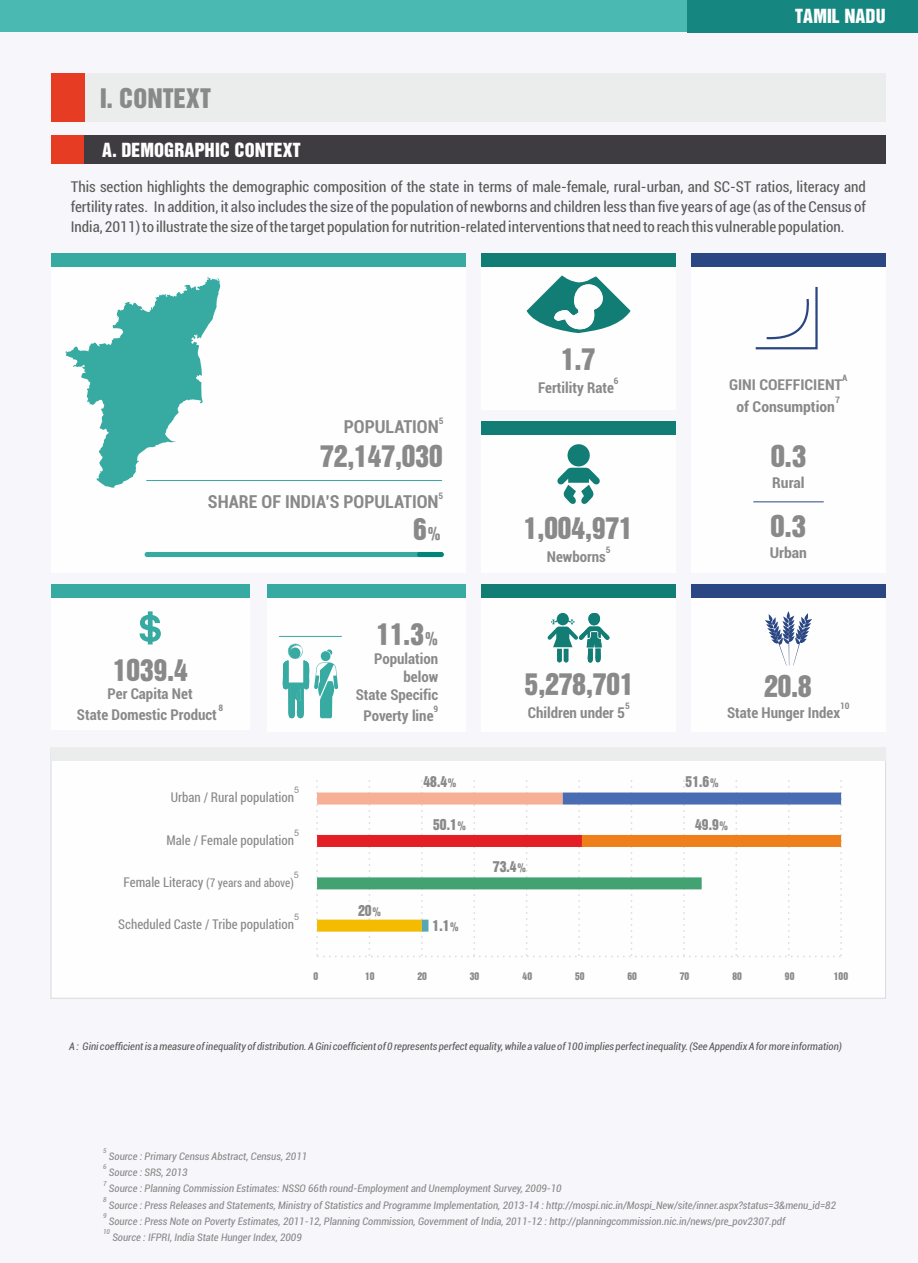
<style>
.page{position:relative;width:918px;height:1263px;background:#f7f7fb}
.page>*{position:absolute;margin:0;border:0;box-sizing:border-box;transform-origin:0 0}
.t1{font:30px "Helvetica Roman Semi B";color:#898989}
.t2{font:30px "Helvetica Roman Semi B";color:#898989;scale:1.05 1}
.t3{font:27px "Helvetica Roman Semi B";color:#898989}
.t4{font:19.5px "Helvetica Roman Semi B";color:#fefefe}
.t5{font:700 condensed 18px "Roboto";color:#898989}
.t6{font:condensed 15px/19.8px "Roboto";color:#5b5b5b;text-align:justify}
.t7{font:700 condensed 15px/18px "Roboto";color:#898989;text-align:right}
.t8{font:700 condensed 15px "Roboto";color:#898989;scale:1.05 1}
.t9{font:15px "Helvetica Roman Semi B";color:#898989}
.t10{font:13.5px "Roboto Condensed";color:#898989}
.t11{font:12px "Roboto Condensed";color:#898989}
.t12{font:italic condensed 10.5px "Roboto";color:#898989}
.t13{font:italic condensed 10.5px "Roboto";color:#5b5b5b}
.t14{font:10.5px "Helvetica Roman Semi B";color:#898989}
.t15{font:700 condensed 9px "Roboto";color:#898989}
.t16{font:9px "Arial";color:#898989}
.t17{font:700 condensed 9px "Roboto";color:#898989;scale:1.05 1}
.t18{font:italic condensed 6.75px "Roboto";color:#898989}
.s1{font-size:18px}
.s2{font-size:12px}
.s3{font-size:13.5px}
</style>
<div class="page">
<div style="left:0;top:0;width:918px;height:32px;background:#49b9b1"></div>
<div style="left:51px;top:254px;width:415px;height:318px;background:#fefefe"></div>
<div style="left:51px;top:254px;width:415px;height:13px;background:#37aaa1"></div>
<div style="left:51px;top:585px;width:198px;height:144px;background:#fefefe"></div>
<div style="left:51px;top:585px;width:198px;height:13px;background:#37aaa1"></div>
<hr style="left:146px;top:480px;width:296px;height:1px;background:#37aaa1">
<div style="left:145px;top:552px;width:299px;height:5px;background:#37aaa1;border-radius:3px"></div>
<div style="left:417px;top:552px;width:27px;height:5px;background:#00857b;border-radius:3px"></div>
<div style="left:482px;top:254px;width:194px;height:156px;background:#fefefe"></div>
<div style="left:482px;top:254px;width:194px;height:13px;background:#117d75"></div>
<div style="left:482px;top:587px;width:194px;height:145px;background:#fefefe"></div>
<div style="left:482px;top:585px;width:194px;height:13px;background:#117d75"></div>
<svg style="left:527px;top:275px;width:104px;height:59px"></svg>
<svg style="left:548px;top:612px;width:62px;height:51px"></svg>
<div style="left:482px;top:421px;width:194px;height:151px;background:#fefefe"></div>
<div style="left:482px;top:421px;width:194px;height:13px;background:#117d75"></div>
<div style="left:568px;top:444px;width:22px;height:22px;background:#117d75;border-radius:50%"></div>
<svg style="left:557px;top:468px;width:43px;height:36px"></svg>
<div style="left:267px;top:587px;width:199px;height:145px;background:#fefefe"></div>
<div style="left:267px;top:585px;width:199px;height:13px;background:#37aaa1"></div>
<svg style="left:282px;top:643px;width:56px;height:76px"></svg>
<hr style="left:279px;top:636px;width:63px;height:1px;background:#37aaa1">
<div style="left:691px;top:587px;width:195px;height:145px;background:#fefefe"></div>
<div style="left:691px;top:585px;width:195px;height:13px;background:#2b4783"></div>
<svg style="left:765px;top:611px;width:47px;height:54px"></svg>
<div style="left:691px;top:254px;width:195px;height:318px;background:#fefefe"></div>
<div style="left:691px;top:254px;width:195px;height:13px;background:#2b4783"></div>
<svg style="left:755px;top:287px;width:63px;height:63px"></svg>
<hr style="left:753px;top:501px;width:71px;height:1px;background:#2b4783">
<svg style="left:140px;top:611px;width:21px;height:33px"></svg>
<svg style="left:51px;top:760px;width:835px;height:238px"></svg>
<svg style="left:316px;top:780px;width:526px;height:177px"></svg>
<div style="left:51px;top:748px;width:835px;height:12px;background:#ebecec"></div>
<div style="left:51px;top:73px;width:835px;height:49px;background:#ebecec"></div>
<div style="left:51px;top:73px;width:33px;height:49px;background:#e63c24"></div>
<div style="left:51px;top:135px;width:33px;height:29px;background:#e63c24"></div>
<div style="left:84px;top:135px;width:802px;height:29px;background:#3e3b41"></div>
<svg style="left:65px;top:277px;width:155px;height:211px"></svg>
<div style="left:422px;top:920px;width:6px;height:12px;background:#57a7b3"></div>
<div style="left:688px;top:0;width:230px;height:32px;background:#168780"></div>
<h2 class="t3" style="left:100px;top:87px;width:113px">I. CONTEXT</h2>
<h3 class="t4" style="left:102px;top:142px;width:200px">A. DEMOGRAPHIC CONTEXT</h3>
<h3 class="t4" style="left:795px;top:9px;width:92px">TAMIL NADU</h3>
<p class="t6" style="left:71px;top:178px;width:797px">This section highlights the demographic composition of the state in terms of male-female, rural-urban, and SC-ST ratios, literacy and fertility rates. In addition, it also includes the size of the population of newborns and children less than five years of age (as of the Census of India, 2011) to illustrate the size of the target population for nutrition-related interventions that need to reach this vulnerable population.</p>
<p class="t15" style="left:439px;top:417px;width:6px">5</p>
<h3 class="t5" style="left:344px;top:419px;width:96px">POPULATION</h3>
<h1 class="t1" style="left:320px;top:444px;width:124px">72,147,030</h1>
<p class="t15" style="left:439px;top:492px;width:6px">5</p>
<h3 class="t5" style="left:208px;top:494px;width:232px">SHARE OF INDIA’S POPULATION</h3>
<h1 class="t1" style="left:413px;top:517px;width:30px">6<span class="s1">%</span></h1>
<h1 class="t1" style="left:561px;top:348px;width:36px">1.7</h1>
<p class="t15" style="left:614px;top:377px;width:6px">6</p>
<h3 class="t7" style="left:538px;top:380px;width:77px">Fertility Rate</h3>
<h1 class="t1" style="left:524px;top:517px;width:110px">1,004,971</h1>
<p class="t15" style="left:606px;top:546px;width:6px">5</p>
<h3 class="t7" style="left:547px;top:549px;width:60px">Newborns</h3>
<p class="t17" style="left:842px;top:375px;width:7px">A</p>
<h3 class="t8" style="left:729px;top:379px;width:109px">GINI COEFFICIENT</h3>
<p class="t17" style="left:835px;top:396px;width:6px">7</p>
<h3 class="t8" style="left:737px;top:401px;width:95px">of Consumption</h3>
<h1 class="t2" style="left:771px;top:444px;width:35px">0.3</h1>
<h3 class="t8" style="left:772px;top:476px;width:32px">Rural</h3>
<h1 class="t2" style="left:770px;top:515px;width:35px">0.3</h1>
<h3 class="t8" style="left:770px;top:546px;width:37px">Urban</h3>
<h1 class="t1" style="left:113px;top:658px;width:76px">1039.4</h1>
<h3 class="t7" style="left:108px;top:686px;width:87px">Per Capita Net</h3>
<p class="t15" style="left:219px;top:704px;width:6px">8</p>
<h3 class="t7" style="left:77px;top:707px;width:141px">State Domestic Product</h3>
<p class="t16" style="left:294px;top:787px;width:7px">5</p>
<p class="t10" style="left:171px;top:792px;width:125px">Urban / Rural population</p>
<h1 class="t1" style="left:376px;top:622px;width:64px">11.3<span class="s1">%</span></h1>
<h3 class="t7" style="left:356px;top:651px;width:84px">Population below<br>State Specific</h3>
<p class="t15" style="left:434px;top:705px;width:6px">9</p>
<h3 class="t7" style="left:363px;top:708px;width:72px">Poverty line</h3>
<h1 class="t1" style="left:525px;top:673px;width:110px">5,278,701</h1>
<p class="t15" style="left:625px;top:702px;width:6px">5</p>
<h3 class="t7" style="left:528px;top:705px;width:99px">Children under 5</h3>
<h1 class="t1" style="left:764px;top:675px;width:49px">20.8</h1>
<p class="t15" style="left:840px;top:702px;width:11px">10</p>
<h3 class="t7" style="left:727px;top:705px;width:115px">State Hunger Index</h3>
<h3 class="t9" style="left:423px;top:776px;width:35px">48.4<span class="s2">%</span></h3>
<h3 class="t9" style="left:686px;top:776px;width:35px">51.6<span class="s2">%</span></h3>
<p class="t16" style="left:294px;top:829px;width:7px">5</p>
<p class="t10" style="left:167px;top:835px;width:129px">Male / Female population</p>
<p class="t16" style="left:294px;top:872px;width:7px">5</p>
<p class="t11" style="left:124px;top:878px;width:172px"><span class="s3">Female Literacy</span> (7 years and above)</p>
<p class="t16" style="left:294px;top:914px;width:7px">5</p>
<p class="t10" style="left:118px;top:919px;width:177px">Scheduled Caste / Tribe population</p>
<h3 class="t9" style="left:358px;top:905px;width:25px">20<span class="s2">%</span></h3>
<h3 class="t9" style="left:433px;top:818px;width:35px">50.1<span class="s2">%</span></h3>
<h3 class="t9" style="left:695px;top:818px;width:35px">49.9<span class="s2">%</span></h3>
<h3 class="t9" style="left:433px;top:919px;width:28px">1.1<span class="s2">%</span></h3>
<h3 class="t9" style="left:493px;top:861px;width:35px">73.4<span class="s2">%</span></h3>
<p class="t14" style="left:314px;top:972px;width:6px">0</p>
<p class="t14" style="left:365px;top:972px;width:11px">10</p>
<p class="t14" style="left:417px;top:972px;width:11px">20</p>
<p class="t14" style="left:470px;top:972px;width:11px">30</p>
<p class="t14" style="left:523px;top:972px;width:11px">40</p>
<p class="t14" style="left:575px;top:972px;width:11px">50</p>
<p class="t14" style="left:627px;top:972px;width:11px">60</p>
<p class="t14" style="left:680px;top:972px;width:11px">70</p>
<p class="t14" style="left:732px;top:972px;width:11px">80</p>
<p class="t14" style="left:785px;top:972px;width:11px">90</p>
<p class="t14" style="left:834px;top:972px;width:16px">100</p>
<p class="t13" style="left:69px;top:1042px;width:774px">A : Gini coefficient is a measure of inequality of distribution. A Gini coefficient of 0 represents perfect equality, while a value of 100 implies perfect inequality. (See Appendix A for more information)</p>
<p class="t18" style="left:103px;top:1148px;width:5px">5</p>
<p class="t12" style="left:109px;top:1152px;width:200px">Source : Primary Census Abstract, Census, 2011</p>
<p class="t18" style="left:103px;top:1164px;width:5px">6</p>
<p class="t12" style="left:109px;top:1168px;width:80px">Source : SRS, 2013</p>
<p class="t18" style="left:103px;top:1180px;width:5px">7</p>
<p class="t12" style="left:109px;top:1184px;width:454px">Source : Planning Commission Estimates: NSSO 66th round-Employment and Unemployment Survey, 2009-10</p>
<p class="t18" style="left:103px;top:1197px;width:5px">8</p>
<p class="t12" style="left:109px;top:1201px;width:729px">Source : Press Releases and Statements, Ministry of Statistics and Programme Implementation, 2013-14 : http://mospi.nic.in/Mospi_New/site/inner.aspx?status=3&amp;menu_id=82</p>
<p class="t18" style="left:103px;top:1213px;width:5px">9</p>
<p class="t12" style="left:109px;top:1217px;width:678px">Source : Press Note on Poverty Estimates, 2011-12, Planning Commission, Government of India, 2011-12 : http://planningcommission.nic.in/news/pre_pov2307.pdf</p>
<p class="t18" style="left:103px;top:1229px;width:8px">10</p>
<p class="t12" style="left:112px;top:1233px;width:191px">Source : IFPRI, India State Hunger Index, 2009</p>
</div>
